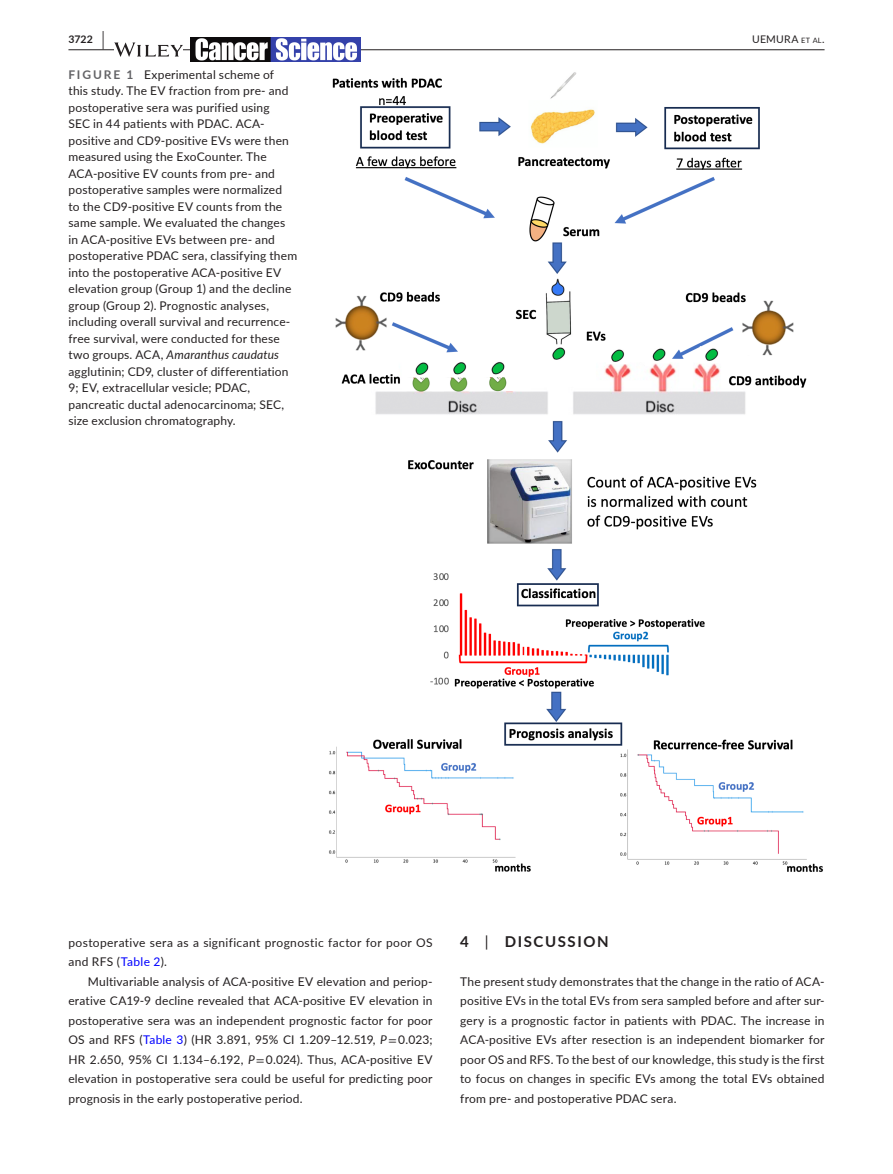
<style>
.page{position:relative;width:893px;height:1174px;background:#fff}
.page>*{position:absolute;margin:0;border:0;box-sizing:border-box;transform-origin:0 0}
.t1{font:700 15px "Lato";letter-spacing:.11em;color:#231f20}
.t2{font:12px/16.5px "Lato";letter-spacing:.015em;color:#231f20}
.t3{font:10.5px "Lato";letter-spacing:.02em;color:#231f20}
.t4{font:700 10.5px "Lato";color:#231f20}
.s1{font-size:19.5px}
.s2{font-size:7.35px}
.s3{font-weight:700;color:#636366}
.s4{font-style:italic}
.s5{color:#00f}
.s6{font-family:"STIX"}
.s7{font-weight:400}
</style>
<div class="page">
<hr style="left:68px;top:49px;width:756px;height:1px;background:#231f20">
<svg style="left:114px;top:42px;width:69px;height:15px"></svg>
<img style="left:191px;top:38px;width:170px;height:24px">
<img style="left:329px;top:72px;width:494px;height:800px">
<p class="t4" style="left:68px;top:31px;width:37px">3722 <span class="s1">|</span></p>
<p class="t3" style="left:752px;top:31px;width:74px">UEMURA <span class="s2">et al</span>.</p>
<p class="t2" style="left:68px;top:66px;width:230px"><span class="s3">FIGURE 1</span> Experimental scheme of<br>this study. The EV fraction from pre- and postoperative sera was purified using<br>SEC in 44 patients with PDAC. ACA&shy;positive and CD9-positive EVs were then measured using the ExoCounter. The ACA-positive EV counts from pre- and postoperative samples were normalized<br>to the CD9-positive EV counts from the same sample. We evaluated the changes in ACA-positive EVs between pre- and postoperative PDAC sera, classifying them into the postoperative ACA-positive EV elevation group (Group 1) and the decline group (Group 2). Prognostic analyses, including overall survival and recurrence&shy;free survival, were conducted for these two groups. ACA, <span class="s4">Amaranthus caudatus </span>agglutinin; CD9, cluster of differentiation 9; EV, extracellular vesicle; PDAC, pancreatic ductal adenocarcinoma; SEC, size exclusion chromatography.</p>
<p class="t2" style="left:68px;top:932px;width:366px;line-height:19.5px">postoperative sera as a significant prognostic factor for poor OS and RFS (<span class="s5">Table 2</span>).</p>
<p class="t2" style="left:68px;top:971px;width:366px;line-height:19.5px;text-align:justify;text-indent:20px">Multivariable analysis of ACA-positive EV elevation and periop&shy;erative CA19-9 decline revealed that ACA-positive EV elevation in postoperative sera was an independent prognostic factor for poor OS and RFS (<span class="s5">Table 3</span>) (HR 3.891, 95% CI 1.209–12.519, <span class="s4">P</span><span class="s6">=</span> 0.023; HR 2.650, 95% CI 1.134–6.192, <span class="s4">P</span><span class="s6">=</span> 0.024). Thus, ACA-positive EV elevation in postoperative sera could be useful for predicting poor prognosis in the early postoperative period.</p>
<p class="t1" style="left:460px;top:930px;width:150px">4 <span class="s7">|</span> DISCUSSION</p>
<p class="t2" style="left:460px;top:971px;width:366px;line-height:19.5px;text-align:justify">The present study demonstrates that the change in the ratio of ACA&shy;positive EVs in the total EVs from sera sampled before and after sur&shy;gery is a prognostic factor in patients with PDAC. The increase in ACA-positive EVs after resection is an independent biomarker for poor OS and RFS. To the best of our knowledge, this study is the first to focus on changes in specific EVs among the total EVs obtained from pre- and postoperative PDAC sera.</p>
</div>
